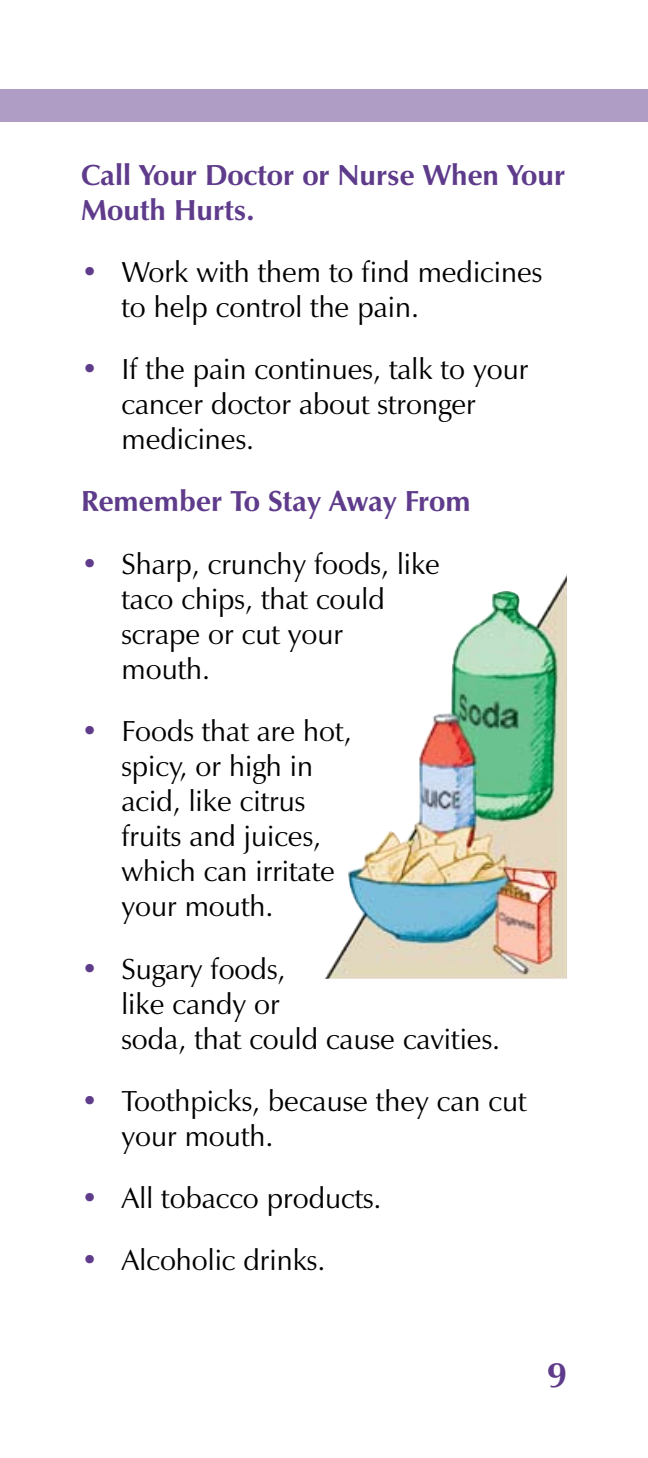
<style>
.page{position:relative;width:648px;height:1458px;background:#fff}
.page>*{position:absolute;margin:0;border:0;box-sizing:border-box;transform-origin:0 0}
.t1{font:700 36px "Zapf Humanist 601 BT";color:#5f3b8b}
.t2{font:29.25px/35.1px "Zapf Humanist 601 BT";color:#000}
.t3{font:700 29.25px/35.1px "Zapf Humanist 601 BT";color:#5f3b8b}
.s1{font-weight:700;color:#5f3b8b}
</style>
<div class="page">
<div style="left:0;top:90px;width:648px;height:32px;background:#af9dc5"></div>
<img style="left:324px;top:574px;width:243px;height:405px">
<h3 class="t3" style="left:81px;top:157px;width:486px">Call Your Doctor or Nurse When Your<br>Mouth Hurts.</h3>
<p class="t2" style="left:122px;top:254px;width:422px;text-indent:-41px"><span class="s1">•</span> Work with them to find medicines to help control the pain.</p>
<p class="t2" style="left:122px;top:352px;width:408px;text-indent:-41px"><span class="s1">•</span> If the pain continues, talk to your cancer doctor about stronger medicines.</p>
<h3 class="t3" style="left:81px;top:484px;width:391px">Remember To Stay Away From</h3>
<p class="t3" style="left:81px;top:546px;width:19px">•</p>
<p class="t2" style="left:122px;top:581px;width:265px">taco chips, that could scrape or cut your mouth.</p>
<p class="t2" style="left:122px;top:713px;width:232px;text-indent:-41px"><span class="s1">•</span> Foods that are hot, spicy, or high in acid, like citrus fruits and juices, which can irritate your mouth.</p>
<p class="t2" style="left:122px;top:951px;width:380px;text-indent:-41px"><span class="s1">•</span> Sugary foods,<br>like candy or<br>soda, that could cause cavities.</p>
<p class="t2" style="left:122px;top:1083px;width:407px;text-indent:-41px"><span class="s1">•</span> Toothpicks, because they can cut your mouth.</p>
<p class="t2" style="left:81px;top:1180px;width:302px"><span class="s1">•</span> All tobacco products.</p>
<p class="t2" style="left:81px;top:1243px;width:246px"><span class="s1">•</span> Alcoholic drinks.</p>
<p class="t2" style="left:122px;top:546px;width:320px">Sharp, crunchy foods, like</p>
<p class="t1" style="left:547px;top:1352px;width:21px">9</p>
</div>
